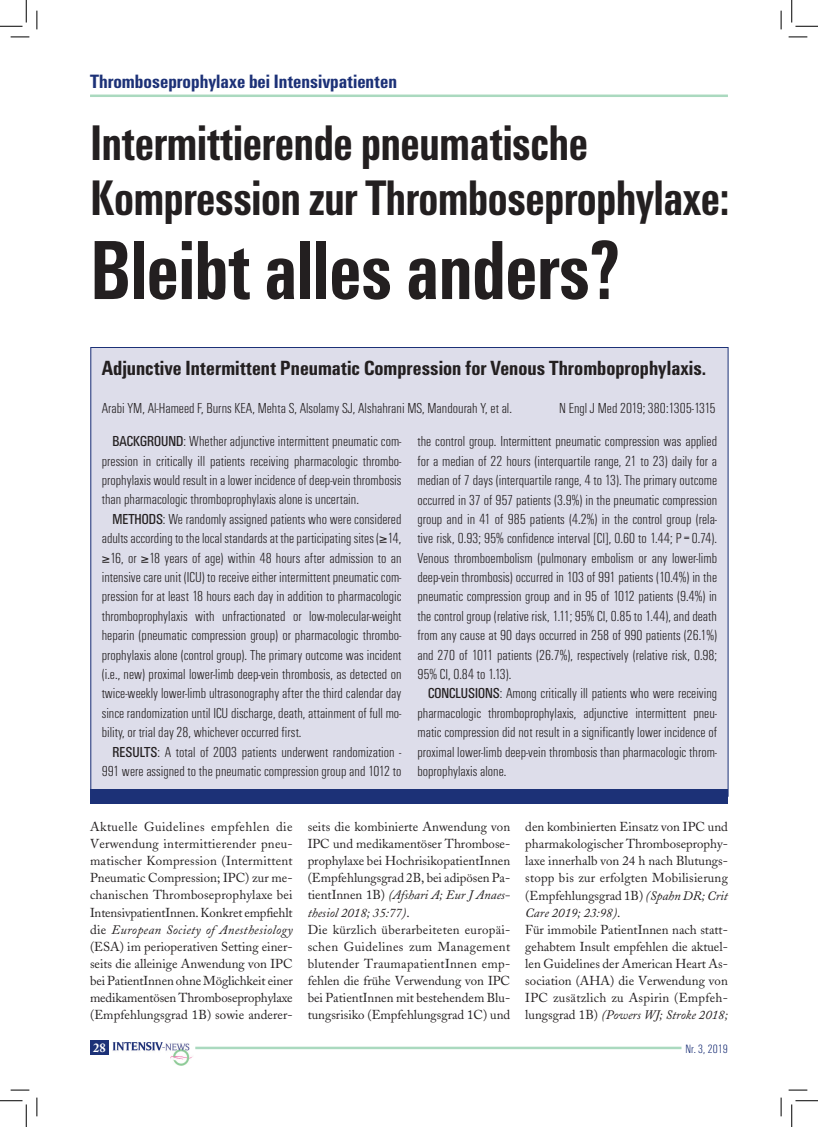
<style>
.page{position:relative;width:818px;height:1127px;background:#fff}
.page>*{position:absolute;margin:0;border:0;box-sizing:border-box;transform-origin:0 0}
.t1{font:700 condensed 86.88px "U001 T";letter-spacing:-.005em;color:#231f20;scale:.9 1}
.t2{font:700 condensed 51.88px "U001 T";letter-spacing:-.005em;color:#231f20;scale:.9 1}
.t3{font:700 condensed 51.75px "U001 T";letter-spacing:-.01em;color:#231f20;scale:.9 1}
.t4{font:700 condensed 21.25px "U001 T";color:#231f20}
.t5{font:700 condensed 20px "U001 T";color:#1c3177}
.t6{font:15px/19.4px "U001 T Ligh Cond";color:#231f20;text-align:justify}
.t7{font:12.88px/17.1px "Adobe Caslon";color:#231f20}
.t8{font:12.5px "U001 T Ligh Cond";color:#1c3177}
.t9{font:700 12.5px "Adobe Caslon";color:#fff}
.s1{font-family:"U001 T";font-stretch:condensed}
.s2{font-style:italic}
</style>
<div class="page">
<hr style="left:90px;top:94px;width:638px;height:3px;background:#aad9bf">
<div style="left:90px;top:1039px;width:19px;height:14px;background:#1c3177"></div>
<hr style="left:195px;top:1046px;width:486px;height:2px;background:#aad9bf">
<img style="left:113px;top:1042px;width:80px;height:23px">
<div style="left:91px;top:347px;width:637px;height:449px;background:#ddddea"></div>
<div style="left:90px;top:789px;width:638px;height:14px;background:#1c3177"></div>
<svg style="left:11px;top:36px;width:18px;height:2px"></svg>
<svg style="left:788px;top:36px;width:19px;height:2px"></svg>
<svg style="left:11px;top:1089px;width:18px;height:1px"></svg>
<svg style="left:788px;top:1089px;width:19px;height:1px"></svg>
<svg style="left:36px;top:11px;width:2px;height:18px"></svg>
<svg style="left:36px;top:1097px;width:2px;height:18px"></svg>
<svg style="left:780px;top:11px;width:2px;height:18px"></svg>
<svg style="left:780px;top:1097px;width:2px;height:18px"></svg>
<svg style="left:0;top:0;width:27px;height:27px"></svg>
<svg style="left:0;top:1100px;width:27px;height:26px"></svg>
<svg style="left:791px;top:0;width:27px;height:27px"></svg>
<svg style="left:791px;top:1100px;width:27px;height:26px"></svg>
<h3 class="t5" style="left:90px;top:70px;width:308px">Thromboseprophylaxe bei Intensivpatienten</h3>
<h2 class="t2" style="left:90px;top:113px;width:554px">Intermittierende pneumatische</h2>
<h3 class="t3" style="left:90px;top:168px;width:711px">Kompression zur Thromboseprophylaxe:</h3>
<h1 class="t1" style="left:90px;top:220px;width:589px">Bleibt alles anders?</h1>
<h3 class="t4" style="left:102px;top:356px;width:606px">Adjunctive Intermittent Pneumatic Compression for Venous Thromboprophylaxis.</h3>
<p class="t6" style="left:102px;top:398px;width:412px">Arabi YM, Al-Hameed F, Burns KEA, Mehta S, Alsolamy SJ, Alshahrani MS, Mandourah Y, et al.</p>
<p class="t6" style="left:559px;top:398px;width:158px">N Engl J Med 2019; 380:1305-1315</p>
<p class="t6" style="left:102px;top:431px;width:301px;text-indent:11px"><span class="s1">BACKGROUND</span>: Whether adjunctive intermittent pneumatic com&shy;pression in critically ill patients receiving pharmacologic thrombo&shy;prophylaxis would result in a lower incidence of deep-vein thrombosis than pharmacologic thromboprophylaxis alone is uncertain.</p>
<p class="t6" style="left:102px;top:509px;width:301px;text-indent:11px"><span class="s1">METHODS</span>: We randomly assigned patients who were considered adults according to the local standards at the participating sites (≥14, ≥16, or ≥18 years of age) within 48 hours after admission to an intensive care unit (ICU) to receive either intermittent pneumatic com&shy;pression for at least 18 hours each day in addition to pharmacologic thromboprophylaxis with unfractionated or low-molecular-weight heparin (pneumatic compression group) or pharmacologic thrombo&shy;prophylaxis alone (control group). The primary outcome was incident (i.e., new) proximal lower-limb deep-vein thrombosis, as detected on twice-weekly lower-limb ultrasonography after the third calendar day since randomization until ICU discharge, death, attainment of full mo&shy;bility, or trial day 28, whichever occurred first.</p>
<p class="t6" style="left:102px;top:741px;width:301px;text-align:right"><span class="s1">RESULTS</span>: A total of 2003 patients underwent randomization -<br>991 were assigned to the pneumatic compression group and 1012 to</p>
<p class="t6" style="left:417px;top:431px;width:301px">the control group. Intermittent pneumatic compression was applied for a median of 22 hours (interquartile range, 21 to 23) daily for a median of 7 days (interquartile range, 4 to 13). The primary outcome occurred in 37 of 957 patients (3.9%) in the pneumatic compression group and in 41 of 985 patients (4.2%) in the control group (rela&shy;tive risk, 0.93; 95% confidence interval [CI], 0.60 to 1.44; P = 0.74).<br>Venous thromboembolism (pulmonary embolism or any lower-limb deep-vein thrombosis) occurred in 103 of 991 patients (10.4%) in the pneumatic compression group and in 95 of 1012 patients (9.4%) in the control group (relative risk, 1.11; 95% CI, 0.85 to 1.44), and death from any cause at 90 days occurred in 258 of 990 patients (26.1%) and 270 of 1011 patients (26.7%), respectively (relative risk, 0.98; 95% CI, 0.84 to 1.13).</p>
<p class="t6" style="left:417px;top:683px;width:301px;text-indent:11px"><span class="s1">CONCLUSIONS</span>: Among critically ill patients who were receiving pharmacologic thromboprophylaxis, adjunctive intermittent pneu&shy;matic compression did not result in a significantly lower incidence of proximal lower-limb deep-vein thrombosis than pharmacologic throm&shy;boprophylaxis alone.</p>
<p class="t7" style="left:90px;top:818px;width:204px;text-align:justify">Aktuelle Guidelines empfehlen die Verwendung intermittierender pneu&shy;matischer Kompression (Intermittent Pneumatic Compression; IPC) zur me&shy;chanischen Thromboseprophylaxe bei IntensivpatientInnen. Konkret empfiehlt die <span class="s2">European Society of Anesthesiology </span>(ESA) im perioperativen Setting einer&shy;seits die alleinige Anwendung von IPC bei PatientInnen ohne Möglichkeit einer medikamentösen Thromboseprophylaxe (Empfehlungsgrad 1B) sowie anderer-</p>
<p class="t7" style="left:308px;top:818px;width:204px">seits die kombinierte Anwendung von IPC und medikamentöser Thrombose&shy;prophylaxe bei HochrisikopatientInnen (Empfehlungsgrad 2B, bei adipösen Pa&shy;tientInnen 1B) <span class="s2">(Afshari A; Eur J Anaes&shy;thesiol 2018; 35:77)</span>.<br>Die kürzlich überarbeiteten europäi&shy;schen Guidelines zum Management blutender TraumapatientInnen emp&shy;fehlen die frühe Verwendung von IPC bei PatientInnen mit bestehendem Blu&shy;tungsrisiko (Empfehlungsgrad 1C) und</p>
<p class="t7" style="left:525px;top:818px;width:204px">den kombinierten Einsatz von IPC und pharmakologischer Thromboseprophy&shy;laxe innerhalb von 24 h nach Blutungs&shy;stopp bis zur erfolgten Mobilisierung (Empfehlungsgrad 1B) <span class="s2">(Spahn DR; Crit Care 2019; 23:98)</span>.<br>Für immobile PatientInnen nach statt&shy;gehabtem Insult empfehlen die aktuel&shy;len Guidelines der American Heart As&shy;sociation (AHA) die Verwendung von IPC zusätzlich zu Aspirin (Empfeh&shy;lungsgrad 1B) <span class="s2">(Powers WJ; Stroke 2018;</span></p>
<p class="t9" style="left:93px;top:1039px;width:14px">28</p>
<p class="t8" style="left:685px;top:1042px;width:44px">Nr. 3, 2019</p>
</div>
